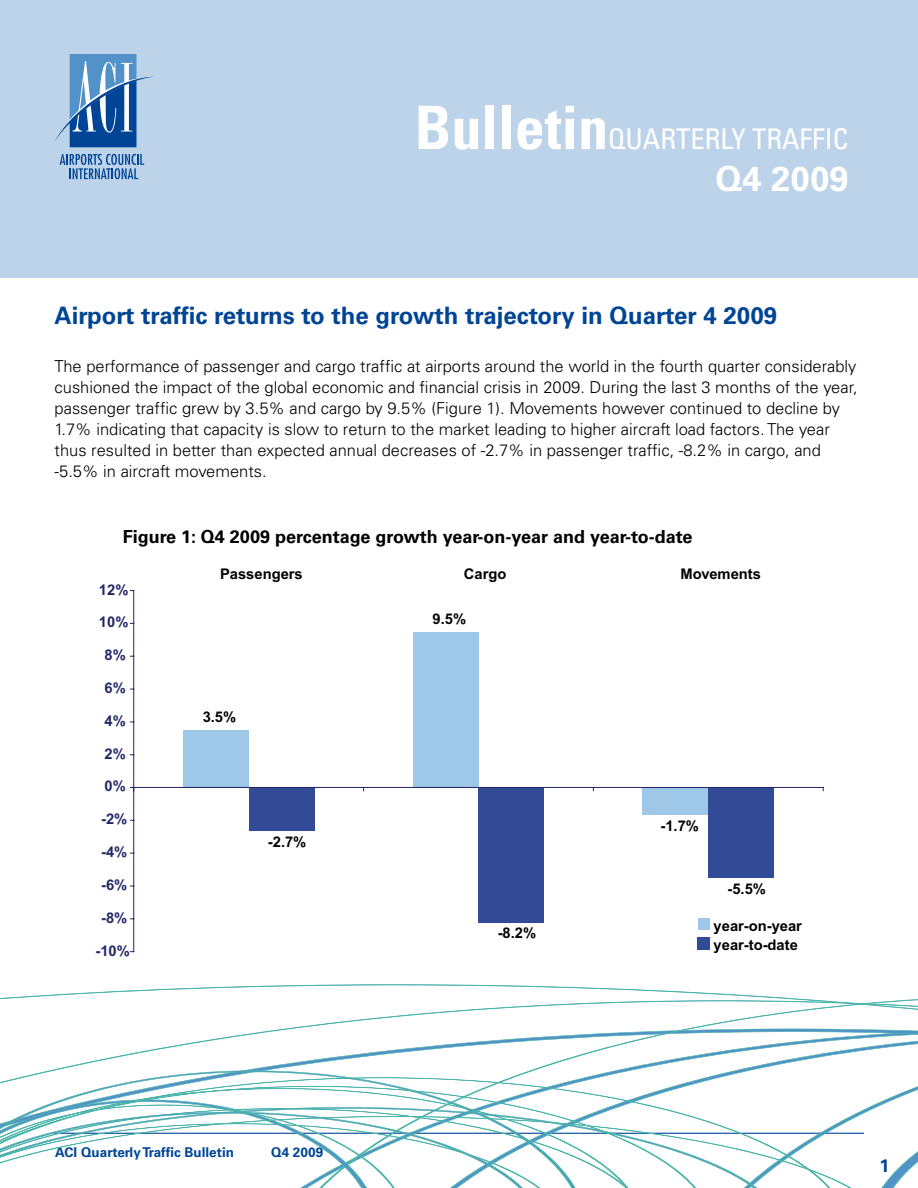
<style>
.page{position:relative;width:918px;height:1188px;background:#fff}
.page>*{position:absolute;margin:0;border:0;box-sizing:border-box;transform-origin:0 0}
.t1{font:700 34.5px "Univers";color:#fff}
.t2{font:condensed 28.5px "Univers";color:#fff}
.t3{font:700 24px "Univers";color:#004595}
.t4{font:700 18px "Univers";color:#000}
.t5{font:300 16.5px/21px "Univers";color:#000}
.t6{font:700 14.7px/18.6px "Arial";color:#000}
.t7{font:700 14.7px "Arial";color:#222867}
.t8{font:700 13.5px "Univers";color:#004595}
.s1{font-weight:700;font-size:60px}
</style>
<div class="page">
<div style="left:0;top:0;width:918px;height:278px;background:#bcd3e9"></div>
<svg style="left:54px;top:54px;width:100px;height:93px"></svg>
<svg style="left:60px;top:154px;width:84px;height:25px"></svg>
<div style="left:698px;top:918px;width:12px;height:12px;background:#9fc7e7"></div>
<div style="left:697px;top:938px;width:12px;height:12px;background:#334b97"></div>
<div style="left:183px;top:730px;width:66px;height:57px;background:#9fc7e7"></div>
<div style="left:413px;top:632px;width:66px;height:155px;background:#9fc7e7"></div>
<div style="left:643px;top:787px;width:65px;height:28px;background:#9fc7e7"></div>
<div style="left:249px;top:787px;width:65px;height:44px;background:#334b97"></div>
<div style="left:479px;top:787px;width:65px;height:136px;background:#334b97"></div>
<div style="left:708px;top:787px;width:66px;height:91px;background:#334b97"></div>
<hr style="left:133px;top:591px;width:1px;height:361px;background:#222867">
<hr style="left:134px;top:787px;width:689px;height:1px;background:#222867">
<svg style="left:0;top:984px;width:918px;height:93px"></svg>
<svg style="left:702px;top:1119px;width:39px;height:61px"></svg>
<svg style="left:0;top:1070px;width:579px;height:16px"></svg>
<svg style="left:63px;top:1086px;width:639px;height:102px"></svg>
<svg style="left:0;top:1099px;width:548px;height:89px"></svg>
<svg style="left:741px;top:1029px;width:177px;height:159px"></svg>
<h2 class="t2" style="left:415px;top:121px;width:435px"><span class="s1">Bulletin</span>QUARTERLY TRAFFIC</h2>
<h1 class="t1" style="left:716px;top:158px;width:135px">Q4 2009</h1>
<h3 class="t3" style="left:55px;top:302px;width:724px">Airport traffic returns to the growth trajectory in Quarter 4 2009</h3>
<p class="t5" style="left:55px;top:355px;width:804px">The performance of passenger and cargo traffic at airports around the world in the fourth quarter considerably cushioned the impact of the global economic and financial crisis in 2009. During the last 3 months of the year, passenger traffic grew by 3.5% and cargo by 9.5% (Figure 1). Movements however continued to decline by 1.7% indicating that capacity is slow to return to the market leading to higher aircraft load factors. The year thus resulted in better than expected annual decreases of -2.7% in passenger traffic, -8.2% in cargo, and -5.5% in aircraft movements.</p>
<p class="t4" style="left:123px;top:526px;width:571px">Figure 1 : Q4 2009 percentage growth year-on-year and year-to-date</p>
<p class="t7" style="left:99px;top:580px;width:31px">12%</p>
<p class="t7" style="left:99px;top:613px;width:31px">10%</p>
<p class="t7" style="left:105px;top:645px;width:23px">8%</p>
<p class="t7" style="left:105px;top:678px;width:23px">6%</p>
<p class="t7" style="left:105px;top:711px;width:23px">4%</p>
<p class="t7" style="left:105px;top:744px;width:23px">2%</p>
<p class="t7" style="left:105px;top:777px;width:23px">0%</p>
<p class="t7" style="left:101px;top:809px;width:28px">-2%</p>
<p class="t7" style="left:101px;top:842px;width:28px">-4%</p>
<p class="t7" style="left:101px;top:875px;width:28px">-6%</p>
<p class="t7" style="left:101px;top:908px;width:28px">-8%</p>
<p class="t7" style="left:96px;top:941px;width:36px">-10%</p>
<p class="t6" style="left:220px;top:565px;width:84px">Passengers</p>
<p class="t6" style="left:464px;top:565px;width:44px">Cargo</p>
<p class="t6" style="left:681px;top:565px;width:82px">Movements</p>
<p class="t6" style="left:203px;top:708px;width:35px">3.5%</p>
<p class="t6" style="left:268px;top:833px;width:40px">-2.7%</p>
<p class="t6" style="left:433px;top:610px;width:35px">9.5%</p>
<p class="t6" style="left:498px;top:924px;width:40px">-8.2%</p>
<p class="t6" style="left:660px;top:818px;width:40px">-1.7%</p>
<p class="t6" style="left:728px;top:880px;width:40px">-5.5%</p>
<p class="t6" style="left:714px;top:917px;width:90px">year-on-year year-to-date</p>
<p class="t8" style="left:55px;top:1145px;width:180px">ACI Quarterly Traffic Bulletin</p>
<p class="t8" style="left:271px;top:1145px;width:54px">Q4 2009</p>
</div>
